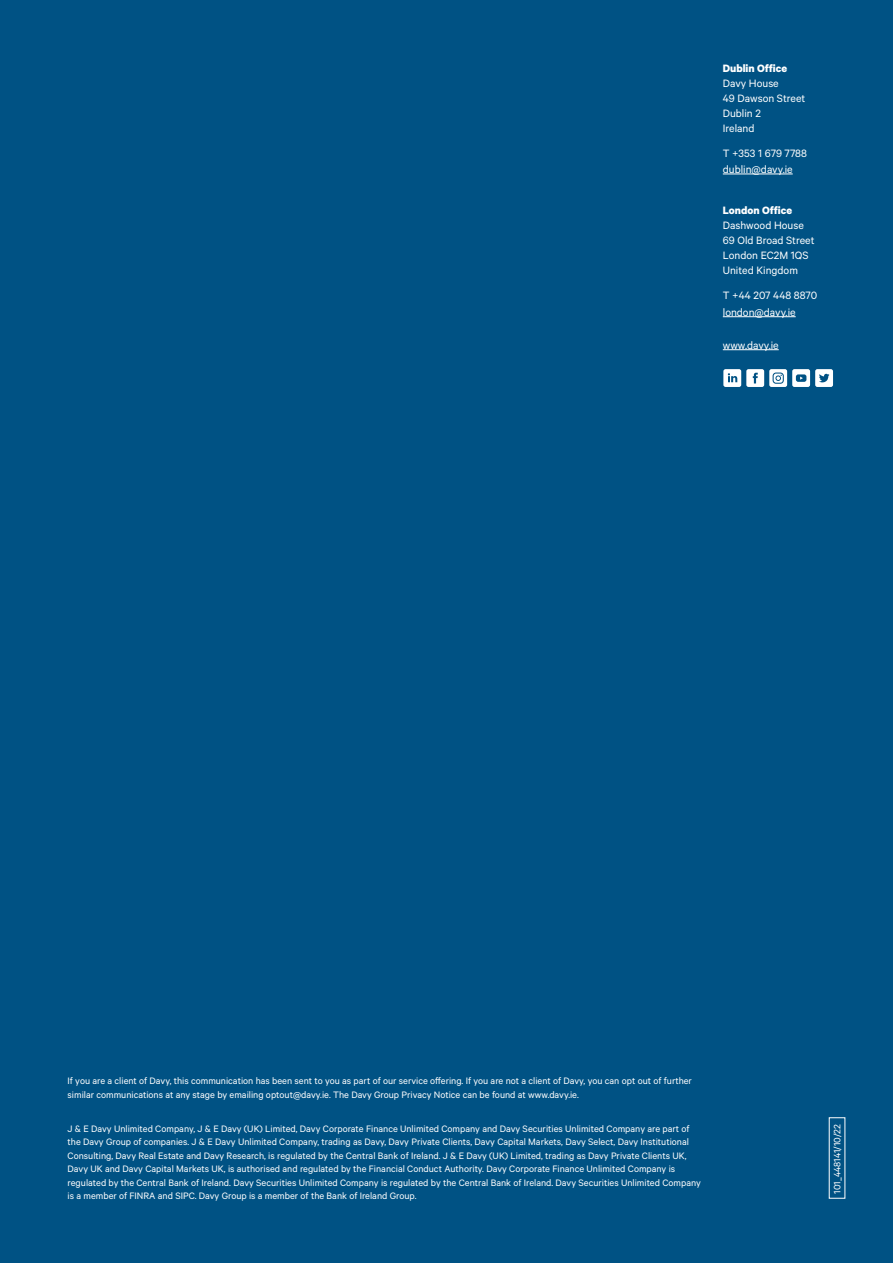
<style>
.page{position:relative;width:893px;height:1263px;background:#005284}
.page>*{position:absolute;margin:0;border:0;box-sizing:border-box;transform-origin:0 0}
.t1{font:12px/15px "Calibre";color:#fff}
.t2{font:700 12px "Calibre";color:#fff}
.t3{font:10.5px/13.5px "Calibre";color:#fff}
</style>
<div class="page">
<hr style="left:723px;top:174px;width:70px;height:1px;background:#fff">
<hr style="left:723px;top:316px;width:73px;height:1px;background:#fff">
<hr style="left:723px;top:349px;width:56px;height:1px;background:#fff">
<svg style="left:723px;top:369px;width:110px;height:18px"></svg>
<p class="t2" style="left:723px;top:61px;width:66px">Dublin Office</p>
<p class="t1" style="left:723px;top:75px;width:84px">Davy House<br>49 Dawson Street<br>Dublin 2<br>Ireland</p>
<p class="t1" style="left:723px;top:144px;width:86px;line-height:16.5px">T +353 1 679 7788 dublin@davy.ie</p>
<p class="t2" style="left:723px;top:203px;width:71px">London Office</p>
<p class="t1" style="left:723px;top:218px;width:93px">Dashwood House<br>69 Old Broad Street<br>London EC2M 1QS<br>United Kingdom</p>
<p class="t1" style="left:723px;top:287px;width:96px;line-height:16.5px">T +44 207 448 8870 london@davy.ie</p>
<p class="t1" style="left:723px;top:337px;width:57px">www.davy.ie</p>
<p class="t3" style="left:68px;top:1073px;width:626px">If you are a client of Davy, this communication has been sent to you as part of our service offering. If you are not a client of Davy, you can opt out of further similar communications at any stage by emailing optout@davy.ie. The Davy Group Privacy Notice can be found at www.davy.ie.</p>
<p class="t3" style="left:68px;top:1121px;width:635px">J &amp; E Davy Unlimited Company, J &amp; E Davy (UK) Limited, Davy Corporate Finance Unlimited Company and Davy Securities Unlimited Company are part of the Davy Group of companies. J &amp; E Davy Unlimited Company, trading as Davy, Davy Private Clients, Davy Capital Markets, Davy Select, Davy Institutional Consulting, Davy Real Estate and Davy Research, is regulated by the Central Bank of Ireland. J &amp; E Davy (UK) Limited, trading as Davy Private Clients UK, Davy UK and Davy Capital Markets UK, is authorised and regulated by the Financial Conduct Authority. Davy Corporate Finance Unlimited Company is regulated by the Central Bank of Ireland. Davy Securities Unlimited Company is regulated by the Central Bank of Ireland. Davy Securities Unlimited Company is a member of FINRA and SIPC. Davy Group is a member of the Bank of Ireland Group.</p>
<p class="t3" style="left:830px;top:1194px;width:71px;rotate:-90deg">101_448141/10/22</p>
</div>
